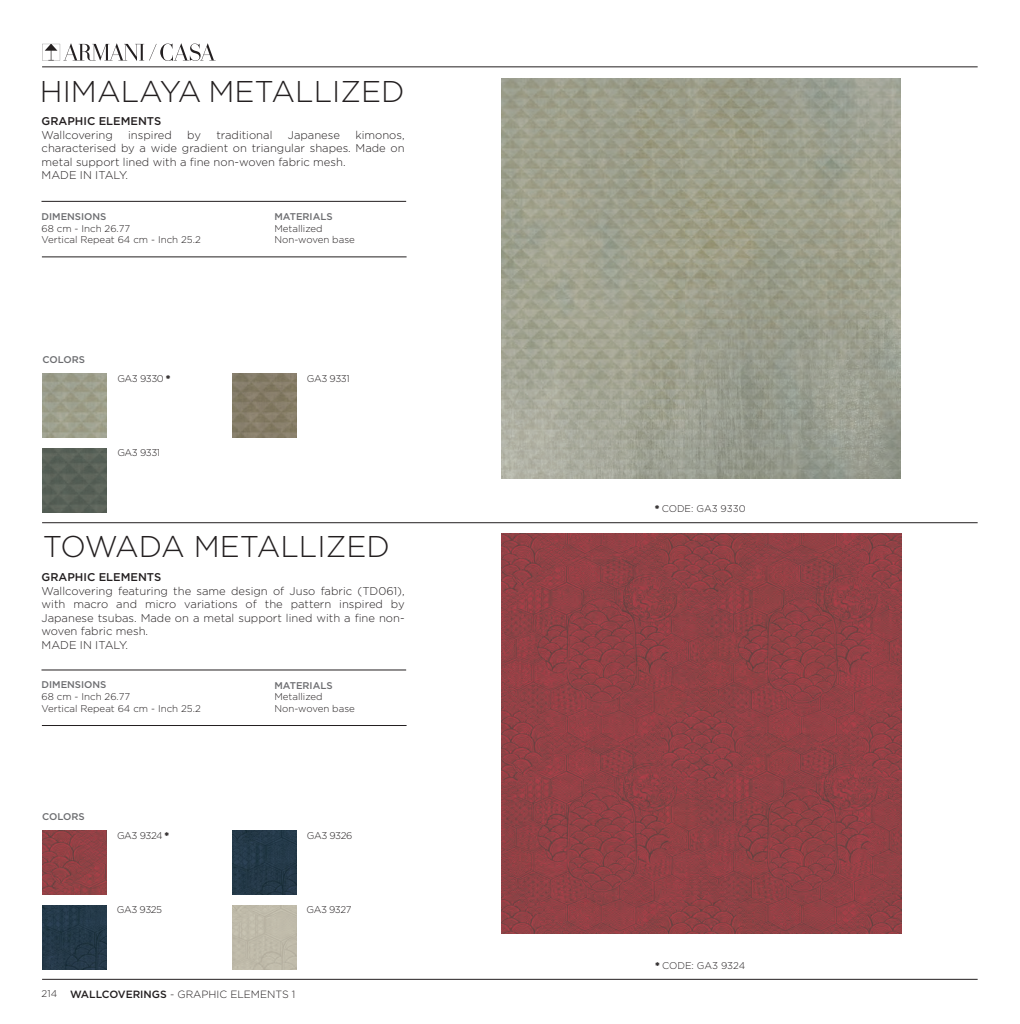
<style>
.page{position:relative;width:1020px;height:1024px;background:#fff}
.page>*{position:absolute;margin:0;border:0;box-sizing:border-box;transform-origin:0 0}
.t1{font:300 30px "Gotham";color:#231f20}
.MADE_IN_ITALY{font:300 11.25px/13.5px "Gotham";color:#231f20;text-align:justify}
.t2{font:500 11.25px "Gotham";color:#231f20}
.t3{font:300 10.5px "Gotham";color:#231f20}
.misure{font:300 9.75px "Gotham";color:#231f20}
.descrizioni_finiture{font:300 9.75px "Gotham";letter-spacing:-.04em;color:#231f20}
.Dimensions_Available{font:500 9.75px "Gotham";color:#6c6d70}
.s1{font-weight:900}
.s2{font-size:9.75px}
.s3{font-weight:500}
</style>
<div class="page">
<hr style="left:42px;top:978px;width:936px;height:1px;background:#231f20">
<svg style="left:42px;top:43px;width:174px;height:18px"></svg>
<hr style="left:42px;top:66px;width:936px;height:1px;background:#231f20">
<hr style="left:42px;top:522px;width:936px;height:1px;background:#231f20">
<img style="left:501px;top:79px;width:400px;height:399px">
<img style="left:502px;top:533px;width:400px;height:400px">
<div style="left:43px;top:448px;width:63px;height:64px;background:#596158"></div>
<img style="left:42px;top:830px;width:64px;height:64px">
<img style="left:43px;top:374px;width:63px;height:63px">
<img style="left:42px;top:905px;width:64px;height:64px">
<img style="left:233px;top:374px;width:63px;height:63px">
<div style="left:232px;top:905px;width:64px;height:64px;background:#bfbaaa"></div>
<img style="left:233px;top:830px;width:63px;height:64px">
<hr style="left:41px;top:201px;width:365px;height:1px;background:#231f20">
<hr style="left:42px;top:257px;width:365px;height:1px;background:#231f20">
<hr style="left:41px;top:669px;width:365px;height:1px;background:#231f20">
<hr style="left:42px;top:725px;width:365px;height:1px;background:#231f20">
<p class="t1" style="left:40px;top:72px;width:366px">HIMALAYA METALLIZED</p>
<p class="t2" style="left:42px;top:114px;width:121px">GRAPHIC ELEMENTS</p>
<p class="MADE_IN_ITALY" style="left:42px;top:128px;width:73px">Wallcovering</p>
<p class="MADE_IN_ITALY" style="left:128px;top:128px;width:45px">inspired</p>
<p class="MADE_IN_ITALY" style="left:187px;top:128px;width:15px">by</p>
<p class="MADE_IN_ITALY" style="left:216px;top:128px;width:58px">traditional</p>
<p class="MADE_IN_ITALY" style="left:288px;top:128px;width:54px">Japanese</p>
<p class="MADE_IN_ITALY" style="left:42px;top:128px;width:365px;text-indent:314px">kimonos, characterised by a wide gradient on triangular shapes. Made on metal support lined with a fine non-woven fabric mesh.</p>
<p class="MADE_IN_ITALY" style="left:42px;top:168px;width:88px">MADE IN ITALY.</p>
<p class="Dimensions_Available" style="left:41px;top:210px;width:66px">DIMENSIONS</p>
<p class="misure" style="left:41px;top:222px;width:90px">68 cm - Inch 26.77</p>
<p class="misure" style="left:41px;top:233px;width:161px">Vertical Repeat 64 cm - Inch 25.2</p>
<p class="Dimensions_Available" style="left:43px;top:353px;width:44px">COLORS</p>
<p class="descrizioni_finiture" style="left:117px;top:372px;width:54px">GA3 9330 <span class="s1">*</span></p>
<p class="descrizioni_finiture" style="left:117px;top:446px;width:44px">GA3 9331</p>
<p class="Dimensions_Available" style="left:274px;top:210px;width:60px">MATERIALS</p>
<p class="misure" style="left:274px;top:222px;width:50px">Metallized</p>
<p class="misure" style="left:274px;top:234px;width:82px">Non-woven base</p>
<p class="descrizioni_finiture" style="left:307px;top:372px;width:44px">GA3 9331</p>
<p class="t1" style="left:43px;top:527px;width:349px">TOWADA METALLIZED</p>
<p class="t2" style="left:42px;top:570px;width:121px">GRAPHIC ELEMENTS</p>
<p class="MADE_IN_ITALY" style="left:42px;top:584px;width:365px">Wallcovering featuring the same design of Juso fabric (TD061), with macro and micro variations of the pattern inspired by Japanese tsubas. Made on a metal support lined with a fine non&shy;woven fabric mesh.</p>
<p class="MADE_IN_ITALY" style="left:42px;top:638px;width:88px">MADE IN ITALY.</p>
<p class="Dimensions_Available" style="left:41px;top:678px;width:66px">DIMENSIONS</p>
<p class="misure" style="left:41px;top:690px;width:90px">68 cm - Inch 26.77</p>
<p class="misure" style="left:41px;top:702px;width:161px">Vertical Repeat 64 cm - Inch 25.2</p>
<p class="Dimensions_Available" style="left:274px;top:678px;width:60px">MATERIALS</p>
<p class="misure" style="left:274px;top:690px;width:50px">Metallized</p>
<p class="misure" style="left:274px;top:702px;width:82px">Non-woven base</p>
<p class="Dimensions_Available" style="left:42px;top:810px;width:44px">COLORS</p>
<p class="descrizioni_finiture" style="left:117px;top:829px;width:53px">GA3 9324 <span class="s1">*</span></p>
<p class="descrizioni_finiture" style="left:307px;top:829px;width:47px">GA3 9326</p>
<p class="descrizioni_finiture" style="left:117px;top:903px;width:47px">GA3 9325</p>
<p class="descrizioni_finiture" style="left:306px;top:903px;width:46px">GA3 9327</p>
<p class="t3" style="left:42px;top:988px;width:255px"><span class="s2">214</span> <span class="s3">WALLCOVERINGS</span> - GRAPHIC ELEMENTS 1</p>
<p class="misure" style="left:655px;top:503px;width:92px"><span class="s1">*</span> CODE: GA3 9330</p>
<p class="misure" style="left:656px;top:959px;width:91px"><span class="s1">*</span> CODE: GA3 9324</p>
</div>
